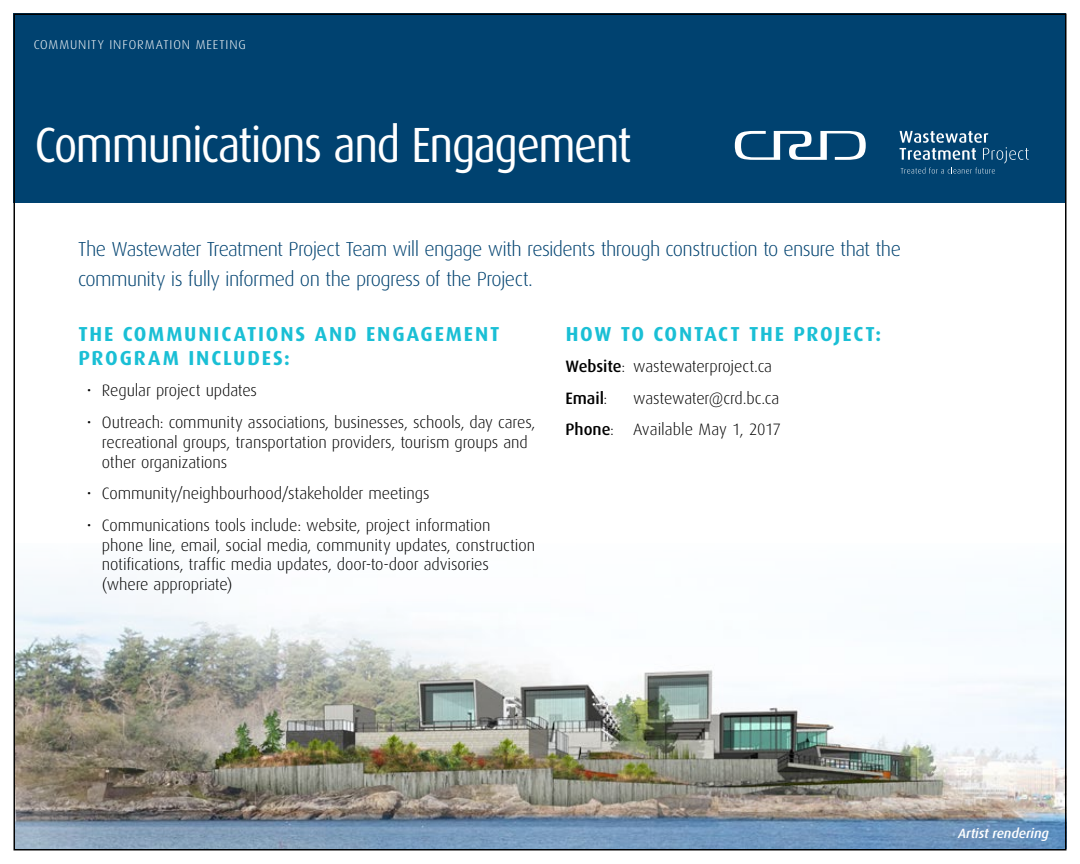
<style>
.page{position:relative;width:1080px;height:864px;background:#fff}
.page>*{position:absolute;margin:0;border:0;box-sizing:border-box;transform-origin:0 0}
.t1{font:49.5px "Dax OT";letter-spacing:-.035em;color:#fff;scale:.9 1}
.t2{font:300 20.25px/30px "Dax OT";letter-spacing:-.03em;color:#004270}
.t3{font:700 20.25px/24.3px "Dax OT";letter-spacing:.09em;color:#1abfd5}
.t4{font:300 16.5px/19.8px "Dax OT";letter-spacing:-.005em;color:#000}
.t5{font:italic 500 13.5px "Dax OT";letter-spacing:-.005em;color:#fff}
.t6{font:300 12.75px "Dax OT";letter-spacing:.07em;color:#fff}
.s1{font-weight:500}
</style>
<div class="page">
<div style="left:14px;top:14px;width:1052px;height:189px;background:#004270"></div>
<div style="left:13px;top:14px;width:1053px;height:60px;background:#004270"></div>
<img style="left:17px;top:580px;width:1046px;height:267px">
<svg style="left:735px;top:131px;width:131px;height:29px"></svg>
<svg style="left:900px;top:131px;width:129px;height:43px"></svg>
<p class="t6" style="left:34px;top:32px;width:214px">COMMUNITY INFORMATION MEETING</p>
<h1 class="t1" style="left:35px;top:98px;width:665px">Communications and Engagement</h1>
<p class="t2" style="left:78px;top:230px;width:824px">The Wastewater Treatment Project Team will engage with residents through construction to ensure that the community is fully informed on the progress of the Project.</p>
<p class="t3" style="left:78px;top:318px;width:423px">THE COMMUNICATIONS AND ENGAGEMENT<br>PROGRAM INCLUDES:</p>
<p class="t4" style="left:87px;top:378px;width:172px">• Regular project updates</p>
<p class="t4" style="left:102px;top:409px;width:435px;text-indent:-15px">• Outreach: community associations, businesses, schools, day cares, recreational groups, transportation providers, tourism groups and other organizations</p>
<p class="t4" style="left:87px;top:481px;width:344px">• Community/neighbourhood/stakeholder meetings</p>
<p class="t4" style="left:102px;top:512px;width:435px;text-indent:-15px">• Communications tools include: website, project information phone line, email, social media, community updates, construction notifications, traffic media updates, door-to-door advisories (where appropriate)</p>
<p class="t3" style="left:566px;top:318px;width:317px">HOW TO CONTACT THE PROJECT:</p>
<p class="t4" style="left:566px;top:348px;width:208px;line-height:31.7px"><span class="s1">Website</span>: wastewaterproject.ca<br><span class="s1">Email</span>:</p>
<p class="t4" style="left:566px;top:379px;width:217px;line-height:31.7px;text-align:right">wastewater@crd.bc.ca<br><span class="s1">Phone</span>: Available May 1, 2017</p>
<p class="t5" style="left:958px;top:820px;width:92px">Artist rendering</p>
</div>
